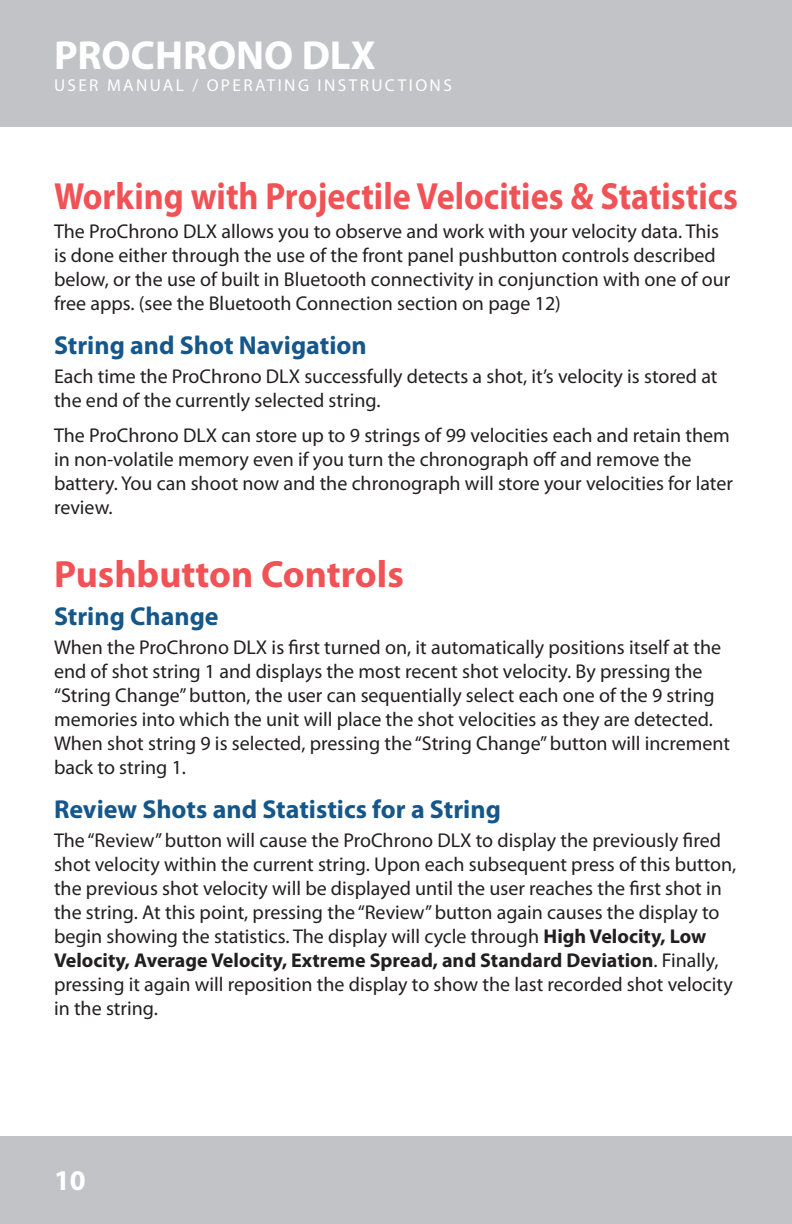
<style>
.page{position:relative;width:792px;height:1224px;background:#fff}
.page>*{position:absolute;margin:0;border:0;box-sizing:border-box;transform-origin:0 0}
.t1{font:700 40.6px "Myriad Pro";color:#fff}
.t2{font:700 38px "Myriad Pro";color:#f05255;scale:.9 1}
.t3{font:700 38px "Myriad Pro";color:#f05255}
.t4{font:700 28.6px "Myriad Pro";color:#fff}
.t5{font:700 26px "Myriad Pro";color:#15578b}
.t6{font:20px/24px "Myriad Pro";color:#231f20}
.t7{font:17.2px "Myriad Pro";letter-spacing:.14em;color:#fff}
.s1{font-weight:700}
</style>
<div class="page">
<div style="left:0;top:0;width:792px;height:127px;background:#c2c3c6"></div>
<div style="left:0;top:1136px;width:792px;height:88px;background:#c2c3c6"></div>
<h1 class="t1" style="left:54px;top:29px;width:323px">PROCHRONO DLX</h1>
<p class="t7" style="left:54px;top:75px;width:399px">USER MANUAL / OPERATING INSTRUCTIONS</p>
<h2 class="t2" style="left:54px;top:171px;width:762px">Working with Projectile Velocities &amp; Statistics</h2>
<p class="t6" style="left:54px;top:219px;width:678px">The ProChrono DLX allows you to observe and work with your velocity data. This is done either through the use of the front panel pushbutton controls described below, or the use of built in Bluetooth connectivity in conjunction with one of our free apps. (see the Bluetooth Connection section on page 12)</p>
<h3 class="t5" style="left:54px;top:328px;width:314px">String and Shot Navigation</h3>
<p class="t6" style="left:54px;top:364px;width:665px">Each time the ProChrono DLX successfully detects a shot, it’s velocity is stored at the end of the currently selected string.</p>
<p class="t6" style="left:54px;top:423px;width:681px">The ProChrono DLX can store up to 9 strings of 99 velocities each and retain them in non-volatile memory even if you turn the chronograph off and remove the battery. You can shoot now and the chronograph will store your velocities for later review.</p>
<h2 class="t3" style="left:54px;top:550px;width:351px">Pushbutton Controls</h2>
<h3 class="t5" style="left:54px;top:599px;width:166px">String Change</h3>
<p class="t6" style="left:54px;top:635px;width:678px">When the ProChrono DLX is first turned on, it automatically positions itself at the end of shot string 1 and displays the most recent shot velocity. By pressing the “String Change” button, the user can sequentially select each one of the 9 string memories into which the unit will place the shot velocities as they are detected.<br>When shot string 9 is selected, pressing the “String Change” button will increment back to string 1.</p>
<h3 class="t5" style="left:54px;top:792px;width:448px">Review Shots and Statistics for a String</h3>
<p class="t6" style="left:54px;top:828px;width:684px">The “Review” button will cause the ProChrono DLX to display the previously fired shot velocity within the current string. Upon each subsequent press of this button, the previous shot velocity will be displayed until the user reaches the first shot in the string. At this point, pressing the “Review” button again causes the display to begin showing the statistics. The display will cycle through <span class="s1">High Velocity, Low Velocity, Average Velocity, Extreme Spread, and Standard Deviation</span>. Finally, pressing it again will reposition the display to show the last recorded shot velocity in the string.</p>
<h3 class="t4" style="left:54px;top:1161px;width:33px">10</h3>
</div>
